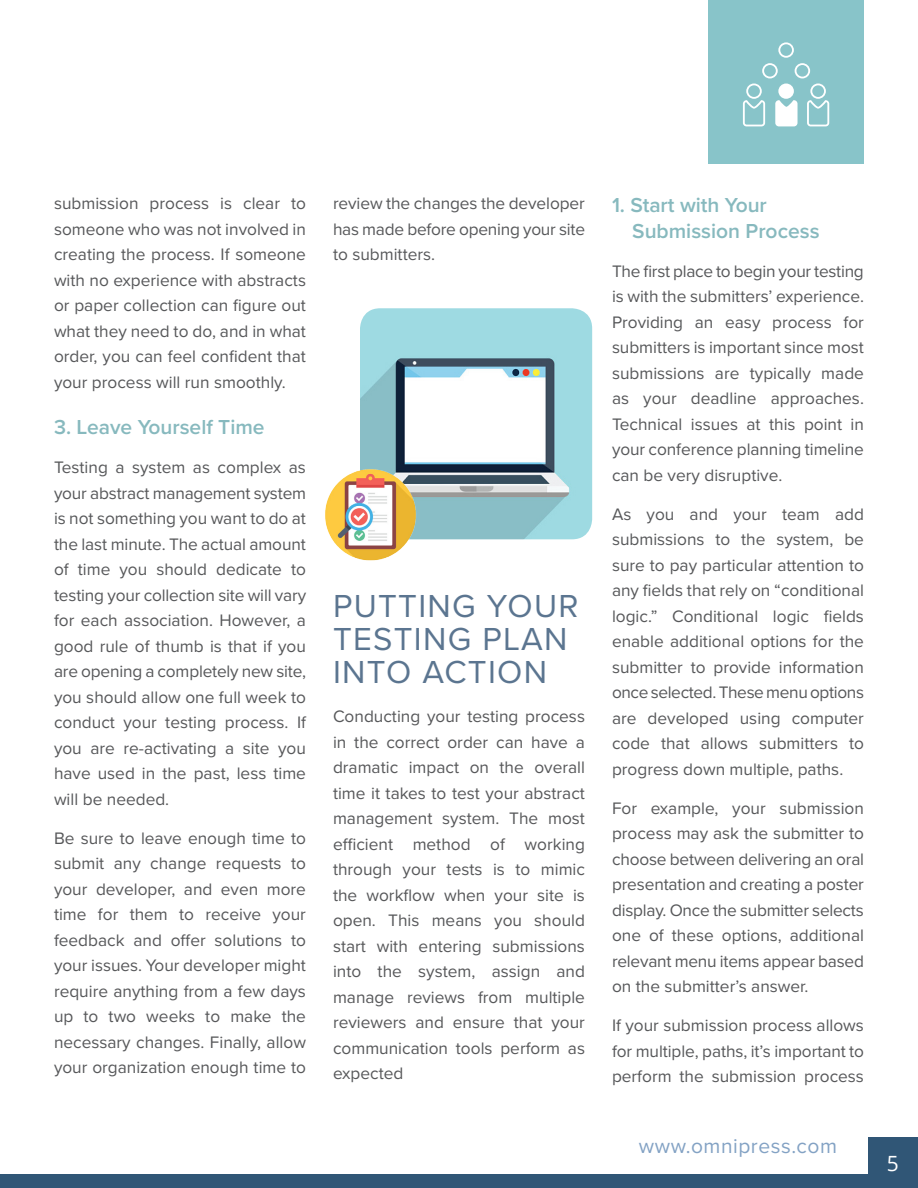
<style>
.page{position:relative;width:918px;height:1188px;background:#fff}
.page>*{position:absolute;margin:0;border:0;box-sizing:border-box;transform-origin:0 0}
.Regular_Paragraph{font:33px/33px "Proxima Nova";letter-spacing:.04em;color:#5b7590}
.Updated_Paragraph_Fo{font:600 21px/25.2px "Proxima Nova";color:#87b9be}
.t1{font:21px "Proxima Nova";letter-spacing:.025em;color:#83a2c4}
.t2{font:21px "Open Sans";color:#fff}
.Updated_Paragraph_Fo-2{font:17.25px/25.5px "Proxima Nova";color:#57585a;text-align:justify}
</style>
<div class="page">
<div style="left:708px;top:0;width:156px;height:164px;background:#88c4c9"></div>
<div style="left:0;top:1174px;width:918px;height:14px;background:#305676"></div>
<div style="left:868px;top:1137px;width:50px;height:51px;background:#305676"></div>
<div style="left:778px;top:84px;width:16px;height:15px;background:#fff;border-radius:50%"></div>
<svg style="left:762px;top:42px;width:48px;height:36px"></svg>
<svg style="left:743px;top:84px;width:22px;height:42px"></svg>
<svg style="left:807px;top:84px;width:22px;height:42px"></svg>
<svg style="left:775px;top:100px;width:23px;height:26px"></svg>
<img style="left:360px;top:308px;width:232px;height:231px">
<img style="left:325px;top:467px;width:94px;height:93px">
<p class="Updated_Paragraph_Fo-2" style="left:54px;top:191px;width:254px">submission process is clear to someone who was not involved in creating the process. If someone with no experience with abstracts or paper collection can figure out what they need to do, and in what order, you can feel confident that your process will run smoothly.</p>
<p class="Updated_Paragraph_Fo" style="left:54px;top:415px;width:212px">3. Leave Yourself Time</p>
<p class="Updated_Paragraph_Fo-2" style="left:54px;top:455px;width:254px">Testing a system as complex as your abstract management system is not something you want to do at the last minute. The actual amount of time you should dedicate to testing your collection site will vary for each association. However, a good rule of thumb is that if you are opening a completely new site, you should allow one full week to conduct your testing process. If you are re-activating a site you have used in the past, less time will be needed.</p>
<p class="Updated_Paragraph_Fo-2" style="left:54px;top:826px;width:254px">Be sure to leave enough time to submit any change requests to your developer, and even more time for them to receive your feedback and offer solutions to your issues. Your developer might require anything from a few days up to two weeks to make the necessary changes. Finally, allow your organization enough time to</p>
<p class="Updated_Paragraph_Fo-2" style="left:333px;top:191px;width:254px">review the changes the developer has made before opening your site to submitters.</p>
<p class="Regular_Paragraph" style="left:333px;top:591px;width:247px">PUTTING YOUR<br>TESTING PLAN<br>INTO ACTION</p>
<p class="Updated_Paragraph_Fo-2" style="left:333px;top:704px;width:254px">Conducting your testing process in the correct order can have a dramatic impact on the overall time it takes to test your abstract management system. The most efficient method of working through your tests is to mimic the workflow when your site is open. This means you should start with entering submissions into the system, assign and manage reviews from multiple reviewers and ensure that your communication tools perform as expected</p>
<p class="Updated_Paragraph_Fo" style="left:632px;top:193px;width:189px;text-indent:-20px">1. Start with Your<br>Submission Process</p>
<p class="Updated_Paragraph_Fo-2" style="left:612px;top:258px;width:254px">The first place to begin your testing is with the submitters’ experience.<br>Providing an easy process for submitters is important since most submissions are typically made as your deadline approaches.<br>Technical issues at this point in your conference planning timeline can be very disruptive.</p>
<p class="Updated_Paragraph_Fo-2" style="left:612px;top:501px;width:254px">As you and your team add submissions to the system, be sure to pay particular attention to any fields that rely on “conditional logic.” Conditional logic fields enable additional options for the submitter to provide information once selected. These menu options are developed using computer code that allows submitters to progress down multiple, paths.</p>
<p class="Updated_Paragraph_Fo-2" style="left:612px;top:795px;width:254px">For example, your submission process may ask the submitter to choose between delivering an oral presentation and creating a poster display. Once the submitter selects one of these options, additional relevant menu items appear based on the submitter’s answer.</p>
<p class="Updated_Paragraph_Fo-2" style="left:612px;top:1013px;width:254px">If your submission process allows for multiple, paths, it’s important to perform the submission process</p>
<p class="t1" style="left:639px;top:1133px;width:200px">www.omnipress.com</p>
<p class="t2" style="left:887px;top:1149px;width:14px">5</p>
</div>
